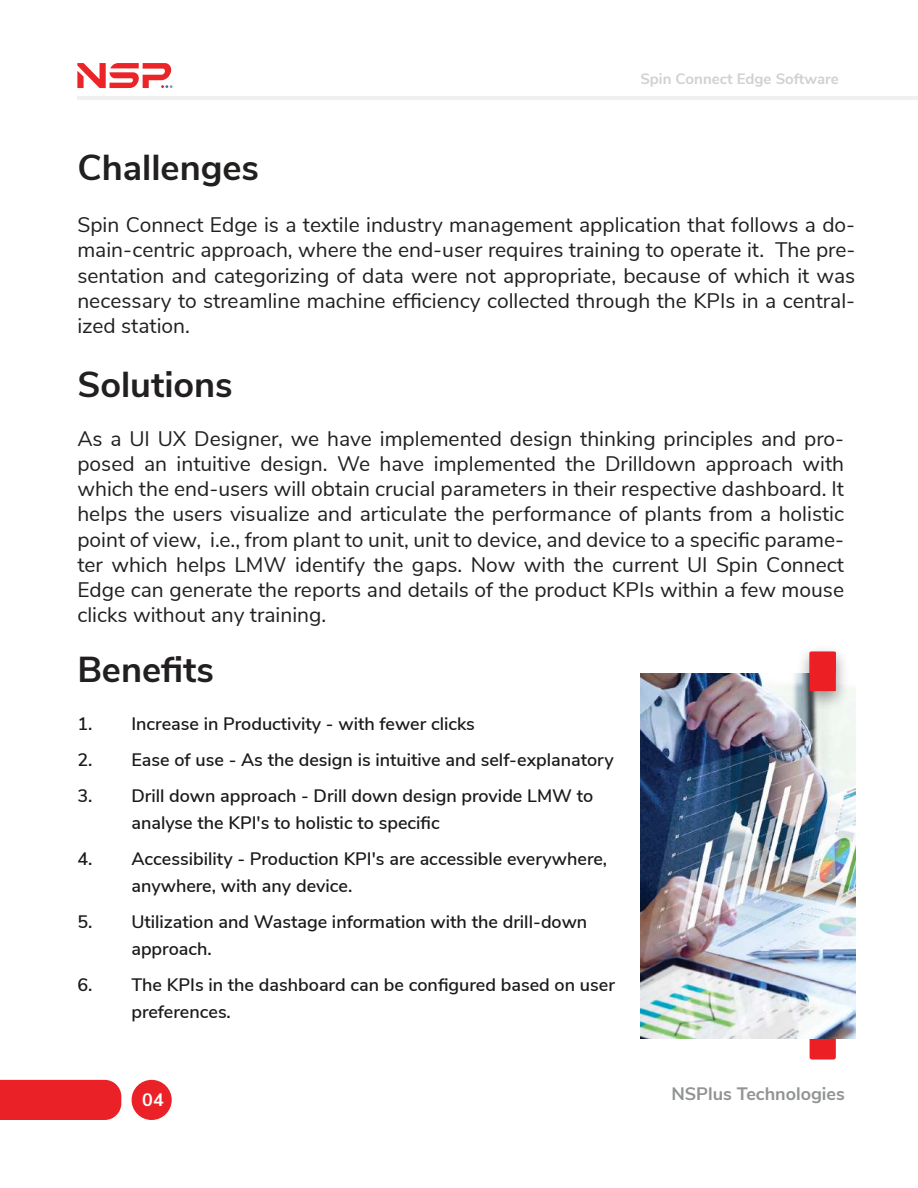
<style>
.page{position:relative;width:918px;height:1188px;background:#fff}
.page>*{position:absolute;margin:0;border:0;box-sizing:border-box;transform-origin:0 0}
.t1{font:700 36px "Nunito Sans";color:#221f1f}
.t2{font:21px/25.2px "Nunito Sans";color:#221f1f;text-align:justify}
.t3{font:600 18px/27px "Nunito Sans";color:#191a1b}
.t4{font:700 18px "Nunito Sans";color:#919395}
.t5{font:700 18px "Nunito Sans";color:#fff}
.t6{font:700 15px "Nunito Sans";color:#cfd1d2}
</style>
<div class="page">
<svg style="left:77px;top:63px;width:96px;height:25px"></svg>
<hr style="left:77px;top:97px;width:841px;height:3px;background:#f2efef">
<div style="left:0;top:1080px;width:121px;height:40px;background:#ea2127"></div>
<div style="left:132px;top:1080px;width:40px;height:40px;background:#ea2127;border-radius:50%"></div>
<div style="left:810px;top:652px;width:26px;height:408px;background:#ec2024;border-radius:3px"></div>
<img style="left:641px;top:673px;width:214px;height:366px">
<img style="left:792px;top:650px;width:62px;height:65px">
<div style="left:810px;top:652px;width:26px;height:39px;background:#ec2024"></div>
<p class="t6" style="left:640px;top:68px;width:200px">Spin Connect Edge Software</p>
<h1 class="t1" style="left:77px;top:141px;width:183px">Challenges</h1>
<p class="t2" style="left:77px;top:211px;width:780px">Spin Connect Edge is a textile industry management application that follows a do&shy;main-centric approach, where the end-user requires training to operate it. The pre&shy;sentation and categorizing of data were not appropriate, because of which it was necessary to streamline machine efficiency collected through the KPIs in a central&shy;ized station.</p>
<h1 class="t1" style="left:77px;top:358px;width:157px">Solutions</h1>
<p class="t2" style="left:77px;top:425px;width:768px">As a UI UX Designer, we have implemented design thinking principles and pro&shy;posed an intuitive design. We have implemented the Drilldown approach with which the end-users will obtain crucial parameters in their respective dashboard. It helps the users visualize and articulate the performance of plants from a holistic point of view, i.e., from plant to unit, unit to device, and device to a specific parame&shy;ter which helps LMW identify the gaps. Now with the current UI Spin Connect Edge can generate the reports and details of the product KPIs within a few mouse clicks without any training.</p>
<h1 class="t1" style="left:77px;top:643px;width:138px">Benefits</h1>
<p class="t3" style="left:77px;top:710px;width:399px">1. Increase in Productivity - with fewer clicks</p>
<p class="t3" style="left:77px;top:746px;width:538px">2. Ease of use - As the design is intuitive and self-explanatory</p>
<p class="t3" style="left:131px;top:782px;width:464px;text-indent:-54px">3. Drill down approach - Drill down design provide LMW to analyse the KPI's to holistic to specific</p>
<p class="t3" style="left:131px;top:845px;width:477px;text-indent:-54px">4. Accessibility - Production KPI's are accessible everywhere, anywhere, with any device.</p>
<p class="t3" style="left:131px;top:908px;width:457px;text-indent:-54px">5. Utilization and Wastage information with the drill-down approach.</p>
<p class="t3" style="left:131px;top:971px;width:485px;text-indent:-54px">6. The KPIs in the dashboard can be configured based on user preferences.</p>
<p class="t5" style="left:142px;top:1087px;width:23px">04</p>
<p class="t4" style="left:671px;top:1081px;width:175px">NSPlus Technologies</p>
</div>
